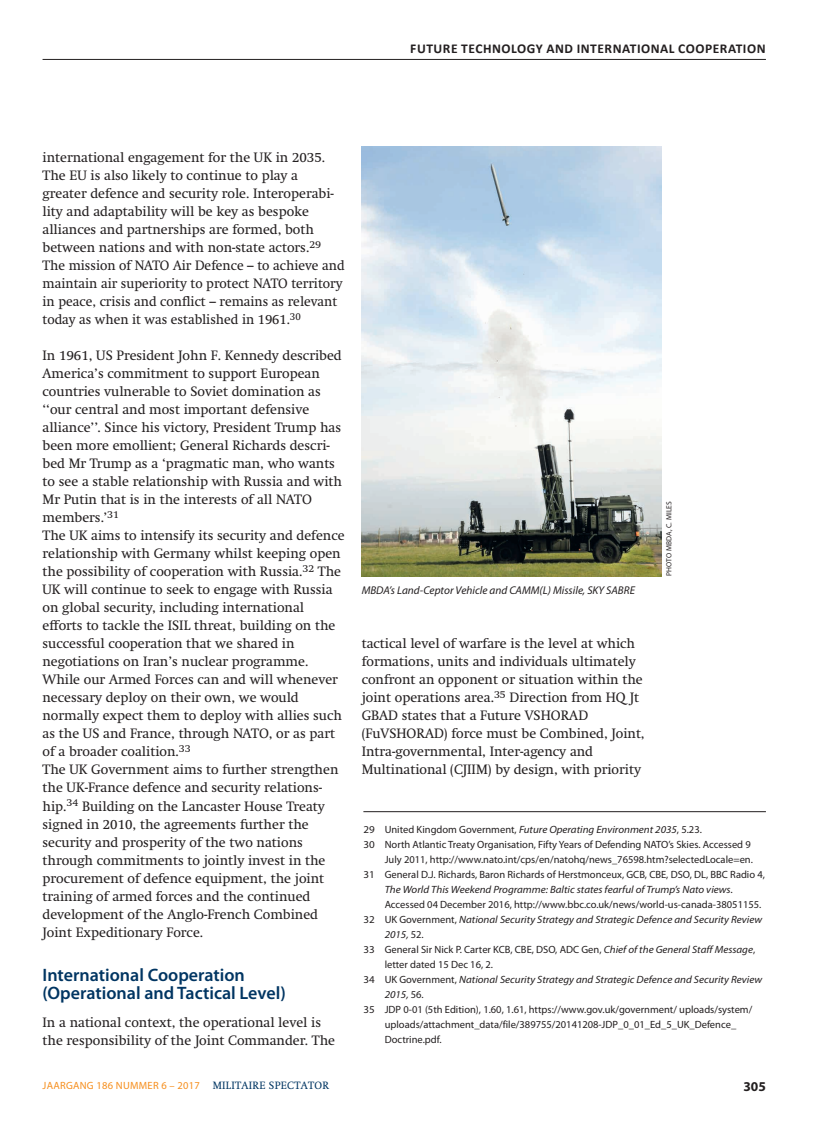
<style>
.page{position:relative;width:817px;height:1136px;background:#fff}
.page>*{position:absolute;margin:0;border:0;box-sizing:border-box;transform-origin:0 0}
.t1{font:600 18px/18px "Myriad Pro";color:#003562}
.t2{font:13.5px/18px "Swift";color:#231f20}
.t3{font:700 13.5px "Calibri";letter-spacing:.04em;color:#231f20}
.t4{font:700 13.5px "Myriad Pro";color:#231f20}
.t5{font:italic 11.25px "Myriad Pro";color:#231f20}
.t6{font:10.5px "Myriad Pro";color:#231f20;scale:1.05 1}
.t7{font:10.5px "Myriad Pro";color:#231f20}
.t8{font:italic 10.5px "Myriad Pro";color:#231f20;scale:1.05 1}
.t9{font:10.5px "Myriad Pro";letter-spacing:.025em;color:#f68f1e}
.t10{font:7.5px "Myriad Pro";letter-spacing:.02em;color:#231f20}
.s1{font-style:italic}
.s2{font-style:normal}
.s3{font-family:"Swift";color:#003562}
</style>
<div class="page">
<hr style="left:43px;top:59px;width:722px;height:1px;background:#231f20">
<img style="left:361px;top:146px;width:300px;height:430px">
<hr style="left:363px;top:811px;width:402px;height:1px;background:#231f20">
<p class="t3" style="left:410px;top:40px;width:357px">FUTURE TECHNOLOGY AND INTERNATIONAL COOPERATION</p>
<p class="t2" style="left:43px;top:148px;width:303px">international engagement for the UK in 2035.<br>The EU is also likely to continue to play a greater defence and security role. Interoperabi&shy;lity and adaptability will be key as bespoke alliances and partnerships are formed, both between nations and with non-state actors.<sup>29<br></sup>The mission of NATO Air Defence – to achieve and maintain air superiority to protect NATO territory in peace, crisis and conflict – remains as relevant today as when it was established in 1961.<sup>30</sup></p>
<p class="t2" style="left:43px;top:346px;width:303px">In 1961, US President John F. Kennedy described America’s commitment to support European countries vulnerable to Soviet domination as ‘‘our central and most important defensive alliance’’. Since his victory, President Trump has been more emollient; General Richards descri&shy;bed Mr Trump as a ‘pragmatic man, who wants to see a stable relationship with Russia and with Mr Putin that is in the interests of all NATO members.’<sup>31<br></sup>The UK aims to intensify its security and defence relationship with Germany whilst keeping open the possibility of cooperation with Russia.<sup>32</sup> The UK will continue to seek to engage with Russia on global security, including international efforts to tackle the ISIL threat, building on the successful cooperation that we shared in negotiations on Iran’s nuclear programme.<br>While our Armed Forces can and will whenever necessary deploy on their own, we would normally expect them to deploy with allies such as the US and France, through NATO, or as part of a broader coalition.<sup>33<br></sup>The UK Government aims to further strengthen the UK-France defence and security relations&shy;hip.<sup>34</sup> Building on the Lancaster House Treaty signed in 2010, the agreements further the security and prosperity of the two nations through commitments to jointly invest in the procurement of defence equipment, the joint training of armed forces and the continued development of the Anglo-French Combined Joint Expeditionary Force.</p>
<h1 class="t1" style="left:43px;top:966px;width:245px">International Cooperation (Operational and Tactical Level)</h1>
<p class="t2" style="left:43px;top:1012px;width:294px">In a national context, the operational level is the responsibility of the Joint Commander. The</p>
<p class="t5" style="left:361px;top:584px;width:275px">MBDA’s Land-Ceptor Vehicle and CAMM(L) Missile, SKY SABRE</p>
<p class="t2" style="left:361px;top:634px;width:284px">tactical level of warfare is the level at which formations, units and individuals ultimately confront an opponent or situation within the joint operations area.<sup>35</sup> Direction from HQ Jt GBAD states that a Future VSHORAD (FuVSHORAD) force must be Combined, Joint, Intra-governmental, Inter-agency and Multinational (CJIIM) by design, with priority</p>
<p class="t10" style="left:664px;top:576px;width:77px;rotate:-90deg">PHOTO MBDA, C. MILES</p>
<p class="t6" style="left:363px;top:823px;width:324px">29 United Kingdom Government, <span class="s1">Future Operating Environment 2035</span>, 5.23.</p>
<p class="t6" style="left:363px;top:838px;width:370px">30 North Atlantic Treaty Organisation, Fifty Years of Defending NATO’s Skies. Accessed 9</p>
<p class="t7" style="left:384px;top:853px;width:370px">July 2011, http://www.nato.int/cps/en/natohq/news_76598.htm?selectedLocale=en.</p>
<p class="t6" style="left:363px;top:868px;width:384px">31 General D.J. Richards, Baron Richards of Herstmonceux, GCB, CBE, DSO, DL, BBC Radio 4,</p>
<p class="t8" style="left:384px;top:884px;width:333px">The World This Weekend Programme: Baltic states fearful of Trump’s Nato views.</p>
<p class="t7" style="left:384px;top:898px;width:378px">Accessed 04 December 2016, http://www.bbc.co.uk/news/world-us-canada-38051155.</p>
<p class="t8" style="left:363px;top:914px;width:381px"><span class="s2">32 UK Government,</span> National Security Strategy and Strategic Defence and Security Review</p>
<p class="t8" style="left:384px;top:929px;width:39px">2015, <span class="s2">52.</span></p>
<p class="t6" style="left:363px;top:943px;width:374px">33 General Sir Nick P. Carter KCB, CBE, DSO, ADC Gen, <span class="s1">Chief of the General Staff Message</span>,</p>
<p class="t7" style="left:384px;top:958px;width:110px">letter dated 15 Dec 16, 2.</p>
<p class="t8" style="left:363px;top:974px;width:381px"><span class="s2">34 UK Government,</span> National Security Strategy and Strategic Defence and Security Review</p>
<p class="t8" style="left:384px;top:989px;width:39px">2015, <span class="s2">56.</span></p>
<p class="t6" style="left:363px;top:1003px;width:372px">35 JDP 0-01 (5th Edition), 1.60, 1.61, https://www.gov.uk/government/ uploads/system/</p>
<p class="t7" style="left:384px;top:1018px;width:353px">uploads/attachment_data/file/389755/20141208-JDP_0_01_Ed_5_UK_Defence_</p>
<p class="t7" style="left:384px;top:1033px;width:58px">Doctrine.pdf.</p>
<p class="t9" style="left:43px;top:1079px;width:288px">JAARGANG 186 NUMMER 6 – 2017 <span class="s3">MILITAIRE SPECTATOR</span></p>
<p class="t4" style="left:743px;top:1078px;width:24px">305</p>
</div>
